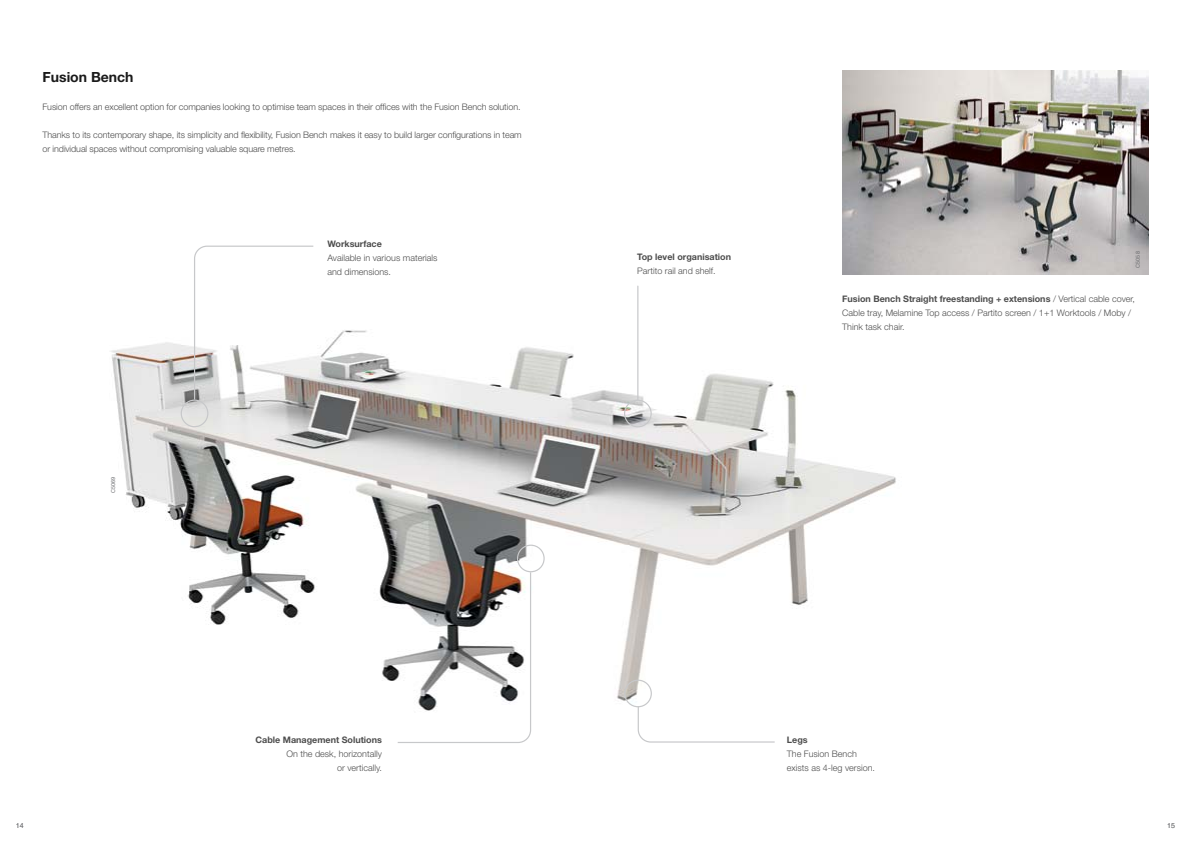
<style>
.page{position:relative;width:1191px;height:842px;background:#fff}
.page>*{position:absolute;margin:0;border:0;box-sizing:border-box;transform-origin:0 0}
.t1{font:700 14px "Helvetica Neue";color:#1a1a1a}
.t2{font:300 9px/14px "Helvetica Neue";letter-spacing:-.01em;color:#4d4d4d}
.t3{font:700 9px "Helvetica Neue";color:#4d4d4d}
.t4{font:300 7px "Helvetica Neue";color:#6d6e71}
.t5{font:5.5px "Helvetica Neue";color:#6d6e71}
.s1{font-weight:700}
</style>
<div class="page">
<img style="left:842px;top:71px;width:306px;height:204px">
<img style="left:111px;top:274px;width:870px;height:434px">
<div style="left:181px;top:400px;width:27px;height:27px;border:1px solid #c7c8ca;border-radius:50%"></div>
<svg style="left:193px;top:245px;width:121px;height:156px"></svg>
<hr style="left:637px;top:286px;width:1px;height:114px;background:#c7c8ca">
<div style="left:624px;top:400px;width:27px;height:27px;border:1px solid #c7c8ca;border-radius:50%"></div>
<div style="left:517px;top:545px;width:27px;height:27px;border:1px solid #c7c8ca;border-radius:50%"></div>
<svg style="left:396px;top:571px;width:136px;height:172px"></svg>
<div style="left:624px;top:680px;width:28px;height:27px;border:1px solid #c7c8ca;border-radius:50%"></div>
<svg style="left:637px;top:705px;width:139px;height:38px"></svg>
<h1 class="t1" style="left:43px;top:69px;width:93px">Fusion Bench</h1>
<p class="t2" style="left:43px;top:100px;width:479px">Fusion offers an excellent option for companies looking to optimise team spaces in their offices with the Fusion Bench solution.</p>
<p class="t2" style="left:43px;top:128px;width:481px">Thanks to its contemporary shape, its simplicity and flexibility, Fusion Bench makes it easy to build larger configurations in team or individual spaces without compromising valuable square metres.</p>
<p class="t5" style="left:110px;top:493px;width:18px;rotate:-90deg">C5069</p>
<p class="t3" style="left:327px;top:238px;width:56px">Worksurface</p>
<p class="t2" style="left:327px;top:250px;width:112px">Available in various materials and dimensions.</p>
<p class="t3" style="left:637px;top:251px;width:95px">Top level organisation</p>
<p class="t2" style="left:637px;top:264px;width:80px">Partito rail and shelf.</p>
<p class="t5" style="left:1134px;top:268px;width:18px;rotate:-90deg">C5058</p>
<p class="t2" style="left:842px;top:291px;width:294px"><span class="s1">Fusion Bench Straight freestanding + extensions</span> / Vertical cable cover,<br>Cable tray, Melamine Top access / Partito screen / 1+1 Worktools / Moby /<br>Think task chair.</p>
<p class="t3" style="left:255px;top:734px;width:128px">Cable Management Solutions</p>
<p class="t2" style="left:286px;top:747px;width:97px;text-align:right">On the desk, horizontally or vertically.</p>
<p class="t3" style="left:787px;top:734px;width:22px">Legs</p>
<p class="t2" style="left:787px;top:747px;width:90px">The Fusion Bench exists as 4-leg version.</p>
<p class="t4" style="left:16px;top:821px;width:9px">14</p>
<p class="t4" style="left:1167px;top:821px;width:9px">15</p>
</div>
